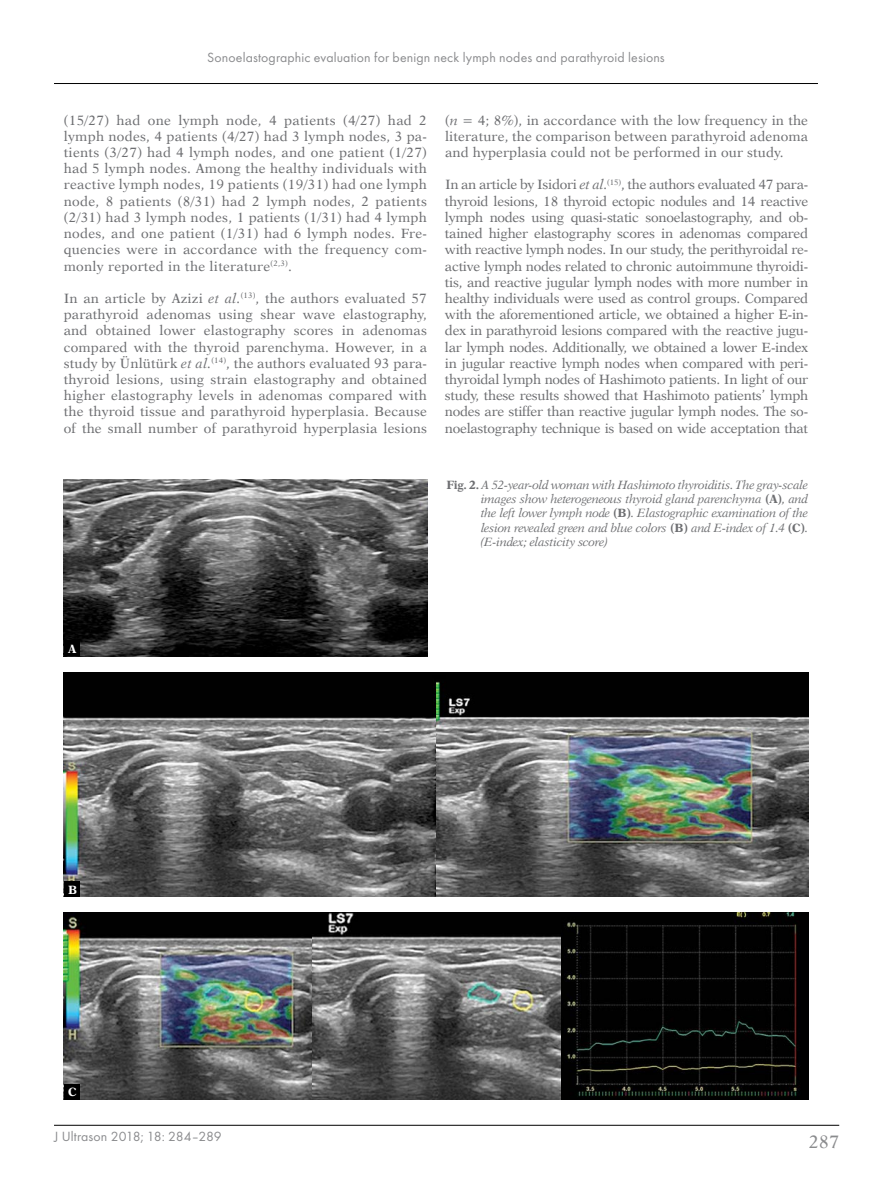
<style>
.page{position:relative;width:872px;height:1191px;background:#fff}
.page>*{position:absolute;margin:0;border:0;box-sizing:border-box;transform-origin:0 0}
.t1{font:18px "Dutch 823 EU Normal";color:#6d6e71}
.t2{font:13.8px "Futura TCE";letter-spacing:.01em;color:#6d6e71}
.t3{font:13.5px/16.2px "Dutch 823 EU Normal";letter-spacing:.01em;color:#6d6e71;text-align:justify}
.t4{font:12px/14.4px "Dutch 823 EU Italic";letter-spacing:-.03em;color:#6d6e71;text-align:justify}
.t5{font:12px "Dutch 823 EU Bold";color:#fff}
.s1{font-family:"Dutch 823 EU Italic"}
.s2{font-family:"Dutch 823 EU Bold"}
</style>
<div class="page">
<hr style="left:54px;top:1125px;width:785px;height:1px;background:#000">
<hr style="left:54px;top:83px;width:764px;height:1px;background:#000">
<img style="left:64px;top:912px;width:744px;height:187px">
<img style="left:64px;top:479px;width:363px;height:177px">
<div style="left:64px;top:641px;width:15px;height:15px;background:#000"></div>
<img style="left:64px;top:672px;width:372px;height:224px">
<img style="left:436px;top:672px;width:372px;height:224px">
<div style="left:64px;top:881px;width:15px;height:15px;background:#000"></div>
<div style="left:64px;top:1084px;width:15px;height:15px;background:#000"></div>
<p class="t2" style="left:207px;top:49px;width:459px">Sonoelastographic evaluation for benign neck lymph nodes and parathyroid lesions</p>
<p class="t3" style="left:64px;top:112px;width:365px">(15/27) had one lymph node, 4 patients (4/27) had 2 lymph nodes, 4 patients (4/27) had 3 lymph nodes, 3 pa&shy;tients (3/27) had 4 lymph nodes, and one patient (1/27) had 5 lymph nodes. Among the healthy individuals with reactive lymph nodes, 19 patients (19/31) had one lymph node, 8 patients (8/31) had 2 lymph nodes, 2 patients (2/31) had 3 lymph nodes, 1 patients (1/31) had 4 lymph nodes, and one patient (1/31) had 6 lymph nodes. Fre&shy;quencies were in accordance with the frequency com&shy;monly reported in the literature<sup>(2,3)</sup>.</p>
<p class="t3" style="left:64px;top:290px;width:365px">In an article by Azizi <span class="s1">et al.</span><sup>(13)</sup>, the authors evaluated 57 parathyroid adenomas using shear wave elastography, and obtained lower elastography scores in adenomas compared with the thyroid parenchyma. However, in a study by Ünlütürk <span class="s1">et al.</span><sup>(14)</sup>, the authors evaluated 93 para&shy;thyroid lesions, using strain elastography and obtained higher elastography levels in adenomas compared with the thyroid tissue and parathyroid hyperplasia. Because of the small number of parathyroid hyperplasia lesions</p>
<p class="t3" style="left:445px;top:112px;width:365px">(<span class="s1">n</span> = 4; 8%), in accordance with the low frequency in the literature, the comparison between parathyroid adenoma and hyperplasia could not be performed in our study.</p>
<p class="t3" style="left:445px;top:177px;width:365px">In an article by Isidori <span class="s1">et al.</span><sup>(15)</sup>, the authors evaluated 47 para&shy;thyroid lesions, 18 thyroid ectopic nodules and 14 reactive lymph nodes using quasi-static sonoelastography, and ob&shy;tained higher elastography scores in adenomas compared with reactive lymph nodes. In our study, the perithyroidal re&shy;active lymph nodes related to chronic autoimmune thyroidi&shy;tis, and reactive jugular lymph nodes with more number in healthy individuals were used as control groups. Compared with the aforementioned article, we obtained a higher E-in&shy;dex in parathyroid lesions compared with the reactive jugu&shy;lar lymph nodes. Additionally, we obtained a lower E-index in jugular reactive lymph nodes when compared with peri&shy;thyroidal lymph nodes of Hashimoto patients. In light of our study, these results showed that Hashimoto patients’ lymph nodes are stiffer than reactive jugular lymph nodes. The so&shy;noelastography technique is based on wide acceptation that</p>
<p class="t4" style="left:480px;top:477px;width:329px;text-indent:-34px"><span class="s2">Fig. 2.</span> A 52-year-old woman with Hashimoto thyroiditis. The gray-scale images show heterogeneous thyroid gland parenchyma <span class="s2">(A)</span>, and the left lower lymph node <span class="s2">(B)</span>. Elastographic examination of the lesion revealed green and blue colors <span class="s2">(B)</span> and E-index of 1.4 <span class="s2">(C)</span>. (E-index; elasticity score)</p>
<p class="t5" style="left:68px;top:641px;width:10px">A</p>
<p class="t5" style="left:68px;top:882px;width:11px">B</p>
<p class="t5" style="left:68px;top:1084px;width:10px">C</p>
<p class="t2" style="left:54px;top:1128px;width:169px">J Ultrason 2018; 18: 284–289</p>
<h1 class="t1" style="left:808px;top:1131px;width:32px">287</h1>
</div>
